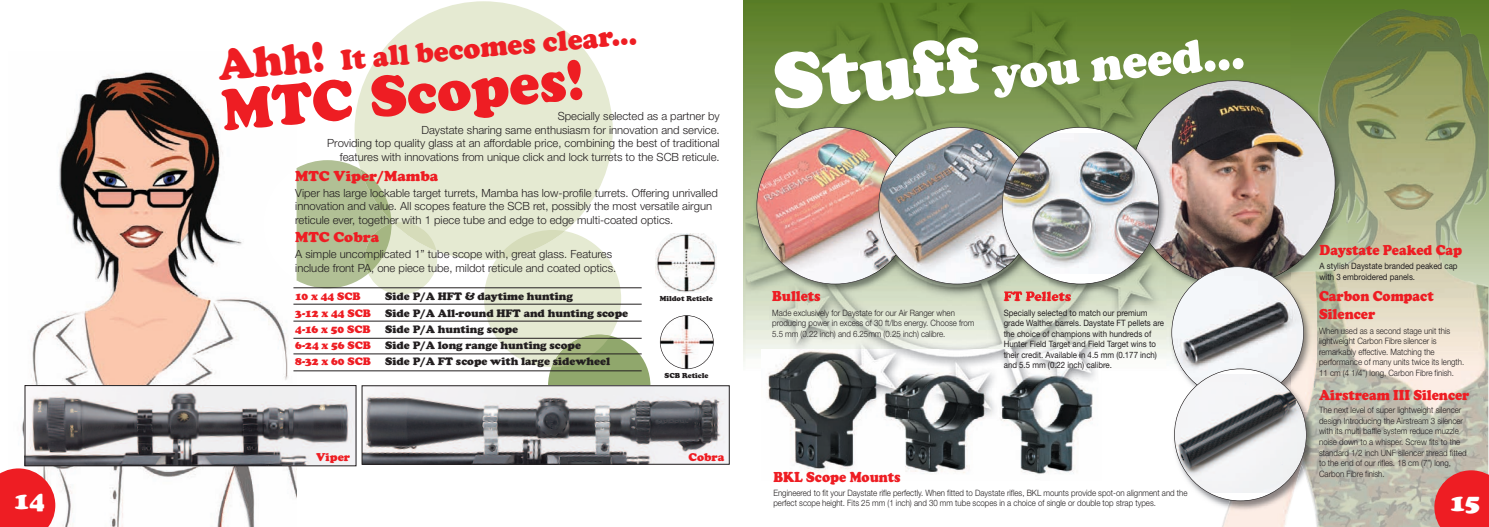
<style>
.page{position:relative;width:1489px;height:527px;background:#fff}
.page>*{position:absolute;margin:0;border:0;box-sizing:border-box;transform-origin:0 0}
.t1{font:900 60px "Cooper";color:#ee1d23;scale:.95 1}
.t2{font:900 48.75px "Cooper";color:#fff;scale:.96 1}
.t3{font:900 29.5px "Cooper";color:#ee1d23;scale:.95 1}
.t4{font:900 25.62px "Cooper";color:#fff}
.t5{font:900 15px/18px "Cooper";color:#ee1d23;scale:.9 1}
.t6{font:900 15px "Cooper";color:#ee1d23}
.t7{font:900 11.75px "Cooper";color:#ee1d23}
.t8{font:300 11.25px/13.5px "Helvetica Neue";color:#231f20}
.t9{font:900 11.25px "Cooper";color:#231f20}
.t10{font:900 11.25px "Cooper";color:#ee1d23}
.t11{font:300 8.75px/10.5px "Helvetica Neue";color:#231f20;scale:.9 1}
.t12{font:8.75px/10.5px "Helvetica Neue";color:#231f20;scale:.9 1}
.t13{font:900 7.5px "Cooper";color:#231f20}
.s1{font-size:45px}
.s2{font-size:81.88px}
</style>
<div class="page">
<svg style="left:354px;top:1px;width:258px;height:258px;fill:#e5ead2"></svg>
<img style="left:21px;top:71px;width:275px;height:455px">
<svg style="left:0;top:468px;width:55px;height:58px;background:#ef363b"></svg>
<svg style="left:484px;top:230px;width:166px;height:155px"></svg>
<svg style="left:296px;top:160px;width:141px;height:134px;background:#c8d3b1"></svg>
<img style="left:263px;top:168px;width:33px;height:112px">
<img style="left:27px;top:387px;width:327px;height:76px">
<div style="left:25px;top:385px;width:331px;height:80px;border:1px solid #231f20"></div>
<img style="left:364px;top:387px;width:363px;height:75px">
<div style="left:362px;top:385px;width:367px;height:79px;border:1px solid #231f20"></div>
<hr style="left:293px;top:303px;width:348px;height:1px;background:#231f20">
<hr style="left:293px;top:287px;width:348px;height:1px;background:#231f20">
<hr style="left:293px;top:320px;width:348px;height:1px;background:#231f20">
<hr style="left:293px;top:337px;width:348px;height:1px;background:#231f20">
<hr style="left:293px;top:353px;width:348px;height:1px;background:#231f20">
<hr style="left:293px;top:370px;width:348px;height:1px;background:#231f20">
<img style="left:660px;top:315px;width:53px;height:53px;border-radius:50%">
<div style="left:660px;top:315px;width:53px;height:54px;border:1px solid #231f20;border-radius:50%"></div>
<img style="left:656px;top:233px;width:60px;height:59px">
<img style="left:790px;top:417px;width:303px;height:58px">
<img style="left:745px;top:3px;width:545px;height:356px">
<img style="left:761px;top:349px;width:340px;height:68px">
<img style="left:1222px;top:370px;width:266px;height:156px">
<img style="left:1290px;top:9px;width:198px;height:361px">
<img style="left:751px;top:122px;width:297px;height:175px">
<img style="left:756px;top:127px;width:157px;height:157px;border-radius:50%">
<img style="left:873px;top:137px;width:40px;height:136px">
<img style="left:878px;top:127px;width:157px;height:157px;border-radius:50%">
<img style="left:1125px;top:75px;width:222px;height:223px">
<img style="left:1130px;top:81px;width:204px;height:204px;border-radius:50%">
<img style="left:1166px;top:298px;width:14px;height:65px">
<img style="left:1290px;top:272px;width:26px;height:91px">
<img style="left:1298px;top:261px;width:18px;height:11px">
<img style="left:1166px;top:285px;width:124px;height:13px">
<img style="left:1171px;top:261px;width:127px;height:24px">
<img style="left:1171px;top:266px;width:132px;height:132px;border-radius:50%">
<img style="left:1198px;top:492px;width:27px;height:21px">
<img style="left:1225px;top:370px;width:93px;height:143px">
<svg style="left:1316px;top:363px;width:2px;height:7px"></svg>
<img style="left:1295px;top:363px;width:21px;height:48px">
<img style="left:1179px;top:363px;width:116px;height:11px">
<svg style="left:1174px;top:368px;width:132px;height:132px"></svg>
<img style="left:1174px;top:374px;width:132px;height:118px">
<img style="left:1048px;top:122px;width:118px;height:175px">
<img style="left:996px;top:138px;width:6px;height:134px">
<img style="left:1130px;top:122px;width:41px;height:139px">
<img style="left:1166px;top:265px;width:5px;height:32px">
<svg style="left:1166px;top:261px;width:5px;height:4px"></svg>
<img style="left:1003px;top:291px;width:47px;height:6px">
<div style="left:1002px;top:127px;width:156px;height:157px;background:#fff;border-radius:50%"></div>
<img style="left:1002px;top:133px;width:156px;height:140px">
<svg style="left:1434px;top:470px;width:54px;height:56px;background:#e73134"></svg>
<h3 class="t4" style="left:14px;top:484px;width:32px">14</h3>
<h3 class="t3" style="left:217px;top:53px;width:443px;rotate:-5deg"><span class="s1">Ahh!</span> It all becomes clear...</h3>
<h2 class="t2" style="left:771px;top:64px;width:493px;rotate:-5deg"><span class="s2">Stuff</span> you need...</h2>
<h1 class="t1" style="left:219px;top:74px;width:384px;rotate:-5deg">MTC Scopes!</h1>
<p class="t8" style="left:327px;top:110px;width:394px;text-align:right">Specially selected as a partner by<br>Daystate sharing same enthusiasm for innovation and service.<br>Providing top quality glass at an affordable price, combining the best of traditional features with innovations from unique click and lock turrets to the SCB reticule.</p>
<h3 class="t6" style="left:295px;top:167px;width:144px">MTC Viper/Mamba</h3>
<p class="t8" style="left:295px;top:187px;width:424px">Viper has large lockable target turrets, Mamba has low-profile turrets. Offering unrivalled innovation and value. All scopes feature the SCB ret, possibly the most versatile airgun reticule ever, together with 1 piece tube and edge to edge multi-coated optics.</p>
<h3 class="t6" style="left:295px;top:228px;width:85px">MTC Cobra</h3>
<p class="t8" style="left:295px;top:248px;width:322px">A simple uncomplicated 1” tube scope with, great glass. Features include front PA, one piece tube, mildot reticule and coated optics.</p>
<p class="t10" style="left:295px;top:289px;width:67px">10 x 44 SCB</p>
<p class="t9" style="left:385px;top:289px;width:189px">Side P/A HFT &amp; daytime hunting</p>
<p class="t10" style="left:295px;top:306px;width:77px">3-12 x 44 SCB</p>
<p class="t9" style="left:385px;top:306px;width:244px">Side P/A All-round HFT and hunting scope</p>
<p class="t10" style="left:295px;top:322px;width:77px">4-16 x 50 SCB</p>
<p class="t9" style="left:385px;top:322px;width:134px">Side P/A hunting scope</p>
<p class="t10" style="left:295px;top:338px;width:77px">6-24 x 56 SCB</p>
<p class="t9" style="left:385px;top:338px;width:197px">Side P/A long range hunting scope</p>
<p class="t10" style="left:295px;top:354px;width:77px">8-32 x 60 SCB</p>
<p class="t9" style="left:385px;top:354px;width:226px">Side P/A FT scope with large sidewheel</p>
<h3 class="t5" style="left:1003px;top:287px;width:76px">FT Pellets</h3>
<p class="t12" style="left:1003px;top:308px;width:179px">Specially selected to match our premium grade Walther barrels. Daystate FT pellets are the choice of champions with hundreds of Hunter Field Target and Field Target wins to their credit. Available in 4.5 mm (0.177 inch) and 5.5 mm (0.22 inch) calibre.</p>
<p class="t13" style="left:659px;top:294px;width:55px">Mildot Reticle</p>
<h3 class="t5" style="left:772px;top:287px;width:55px">Bullets</h3>
<p class="t11" style="left:772px;top:308px;width:226px">Made exclusively for Daystate for our Air Ranger when producing power in excess of 30 ft/lbs energy. Choose from<br>5.5 mm (0.22 inch) and 6.25mm (0.25 inch) calibre.</p>
<p class="t13" style="left:664px;top:370px;width:45px">SCB Reticle</p>
<h3 class="t7" style="left:316px;top:450px;width:36px">Viper</h3>
<h3 class="t7" style="left:688px;top:450px;width:37px">Cobra</h3>
<h3 class="t5" style="left:773px;top:467px;width:143px">BKL Scope Mounts</h3>
<p class="t11" style="left:773px;top:488px;width:461px">Engineered to fit your Daystate rifle perfectly. When fitted to Daystate rifles, BKL mounts provide spot-on alignment and the perfect scope height. Fits 25 mm (1 inch) and 30 mm tube scopes in a choice of single or double top strap types.</p>
<h3 class="t5" style="left:1319px;top:240px;width:160px">Daystate Peaked Cap</h3>
<p class="t12" style="left:1319px;top:261px;width:155px">A stylish Daystate branded peaked cap with 3 embroidered panels.</p>
<h3 class="t5" style="left:1318px;top:287px;width:129px">Carbon Compact<br>Silencer</h3>
<p class="t11" style="left:1318px;top:326px;width:163px">When used as a second stage unit this lightweight Carbon Fibre silencer is remarkably effective. Matching the performance of many units twice its length.<br>11 cm (4 1/4”) long, Carbon Fibre finish.</p>
<h3 class="t5" style="left:1318px;top:385px;width:169px">Airstream III Silencer</h3>
<p class="t11" style="left:1318px;top:405px;width:165px">The next level of super lightweight silencer design Introducing the Airstream 3 silencer with its multi baffle system reduce muzzle noise down to a whisper. Screw fits to the standard 1/2 inch UNF silencer thread fitted to the end of our rifles. 18 cm (7”) long, Carbon Fibre finish.</p>
<h3 class="t4" style="left:1449px;top:486px;width:31px">15</h3>
</div>
